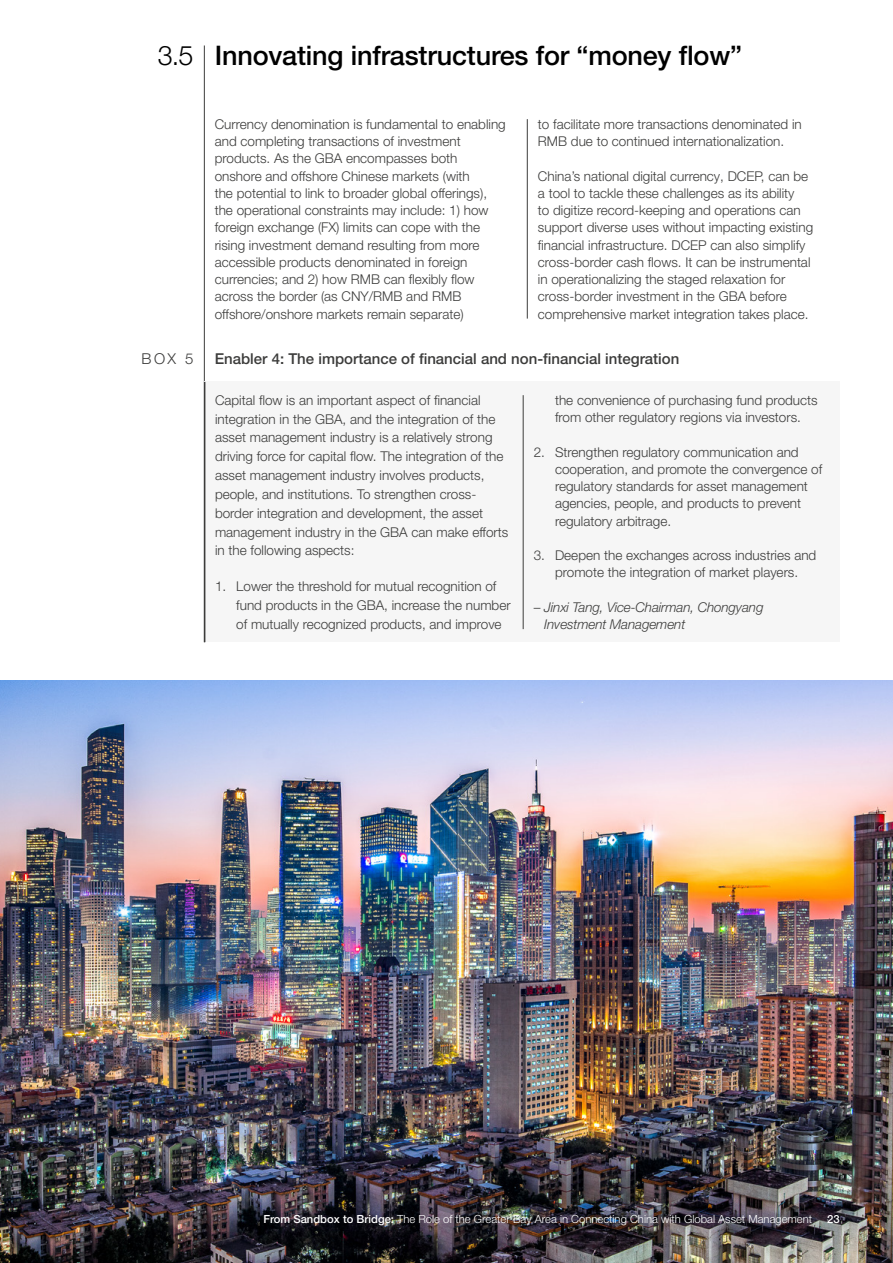
<style>
.page{position:relative;width:893px;height:1263px;background:#fff}
.page>*{position:absolute;margin:0;border:0;box-sizing:border-box;transform-origin:0 0}
.t1{font:500 27px "Helvetica Neue LT Pro";letter-spacing:-.005em;color:#000}
.t2{font:500 15px "Helvetica Neue LT Pro";color:#3c3c3b}
.t3{font:300 15px "Helvetica Neue LT Pro";color:#3c3c3b}
.t4{font:300 13.5px/17.2px "Helvetica Neue LT Pro";color:#3c3c3b}
.t5{font:italic 300 13.5px/17.2px "Helvetica Neue LT Pro";letter-spacing:-.01em;color:#3c3c3b}
.t6{font:300 11.25px "Helvetica Neue LT Pro";color:#fff}
.t7{font:500 11.25px "Helvetica Neue LT Pro";color:#fff}
.s1{font-weight:300}
.s2{font-style:normal}
.s3{font-weight:500}
</style>
<div class="page">
<hr style="left:204px;top:45px;width:1px;height:597px;background:#3c3c3b">
<hr style="left:527px;top:119px;width:1px;height:200px;background:#3c3c3b">
<div style="left:204px;top:382px;width:636px;height:260px;background:#f6f6f6"></div>
<hr style="left:523px;top:395px;width:1px;height:234px;background:#3c3c3b">
<hr style="left:204px;top:382px;width:1px;height:260px;background:#3c3c3b">
<img style="left:0;top:681px;width:893px;height:582px">
<h1 class="t1" style="left:158px;top:39px;width:586px"><span class="s1">3.5</span> Innovating infrastructures for “money flow”</h1>
<p class="t4" style="left:215px;top:115px;width:293px">Currency denomination is fundamental to enabling and completing transactions of investment products. As the GBA encompasses both onshore and offshore Chinese markets (with<br>the potential to link to broader global offerings), the operational constraints may include: 1) how foreign exchange (FX) limits can cope with the rising investment demand resulting from more accessible products denominated in foreign currencies; and 2) how RMB can flexibly flow across the border (as CNY/RMB and RMB offshore/onshore markets remain separate)</p>
<p class="t4" style="left:538px;top:115px;width:265px">to facilitate more transactions denominated in<br>RMB due to continued internationalization.</p>
<p class="t4" style="left:538px;top:167px;width:277px">China’s national digital currency, DCEP, can be a tool to tackle these challenges as its ability<br>to digitize record-keeping and operations can support diverse uses without impacting existing financial infrastructure. DCEP can also simplify cross-border cash flows. It can be instrumental in operationalizing the staged relaxation for cross-border investment in the GBA before comprehensive market integration takes place.</p>
<p class="t3" style="left:142px;top:349px;width:53px">BOX 5</p>
<p class="t2" style="left:215px;top:349px;width:466px">Enabler 4: The importance of financial and non-financial integration</p>
<p class="t4" style="left:215px;top:390px;width:295px;line-height:18.8px">Capital flow is an important aspect of financial integration in the GBA, and the integration of the asset management industry is a relatively strong driving force for capital flow. The integration of the asset management industry involves products, people, and institutions. To strengthen cross&shy;border integration and development, the asset management industry in the GBA can make efforts in the following aspects:</p>
<p class="t4" style="left:236px;top:577px;width:276px;line-height:18.8px;text-indent:-21px">1. Lower the threshold for mutual recognition of fund products in the GBA, increase the number of mutually recognized products, and improve</p>
<p class="t4" style="left:555px;top:391px;width:264px">the convenience of purchasing fund products from other regulatory regions via investors.</p>
<p class="t4" style="left:555px;top:443px;width:269px;text-indent:-21px">2. Strengthen regulatory communication and cooperation, and promote the convergence of regulatory standards for asset management agencies, people, and products to prevent regulatory arbitrage.</p>
<p class="t4" style="left:534px;top:546px;width:284px;text-align:center">3. Deepen the exchanges across industries and promote the integration of market players.</p>
<p class="t5" style="left:544px;top:598px;width:221px;text-indent:-11px"><span class="s2">–</span> Jinxi Tang, Vice-Chairman, Chongyang<br>Investment Management</p>
<p class="t6" style="left:263px;top:1212px;width:550px"><span class="s3">From Sandbox to Bridge:</span> The Role of the Greater Bay Area in Connecting China with Global Asset Management</p>
<p class="t7" style="left:827px;top:1212px;width:14px">23</p>
</div>
